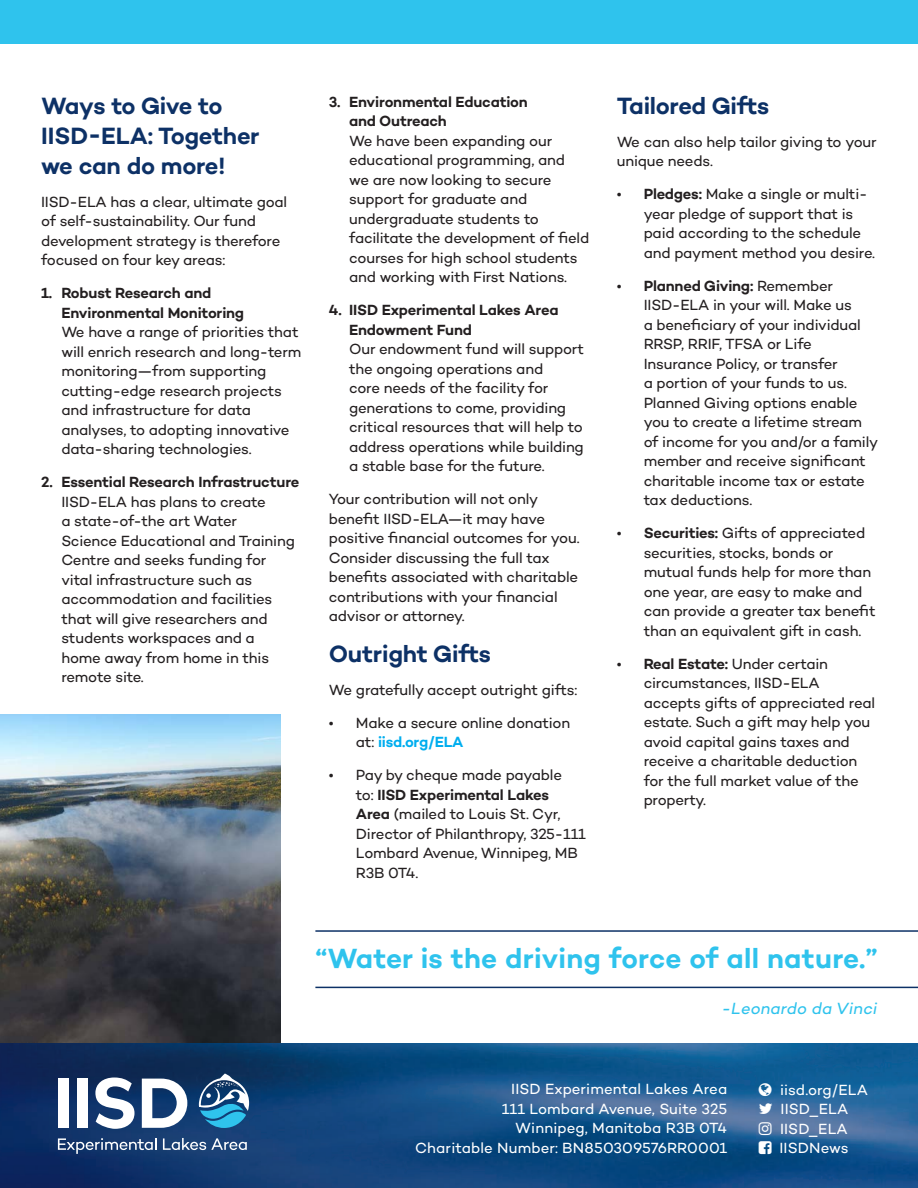
<style>
.page{position:relative;width:918px;height:1188px;background:#fff}
.page>*{position:absolute;margin:0;border:0;box-sizing:border-box;transform-origin:0 0}
.t1{font:600 28.35px "Campton";letter-spacing:.005em;color:#2fc3ed}
.body{font:600 24px/30px "Campton";letter-spacing:-.015em;color:#0d3166}
.t2{font:italic 16.5px "Campton";letter-spacing:.01em;color:#2fc3ed}
.body-2{font:15px/19.5px "Campton";letter-spacing:-.015em;color:#231f20}
.body-3{font:600 15px/19.5px "Campton";letter-spacing:-.015em;color:#231f20}
.t3{font:15px "Campton";letter-spacing:.01em;color:#fff}
.s1{font-weight:600;color:#00aeef}
.s2{font-weight:600}
</style>
<div class="page">
<img style="left:0;top:715px;width:281px;height:328px">
<img style="left:0;top:1043px;width:918px;height:145px">
<hr style="left:315px;top:930px;width:603px;height:2px;background:#0d3166">
<hr style="left:315px;top:987px;width:603px;height:1px;background:#0d3166">
<svg style="left:199px;top:1074px;width:50px;height:54px;background:#3f7aa2"></svg>
<svg style="left:95px;top:1078px;width:40px;height:51px"></svg>
<div style="left:58px;top:1079px;width:10px;height:49px;background:#fff"></div>
<div style="left:77px;top:1079px;width:11px;height:49px;background:#fff"></div>
<svg style="left:142px;top:1079px;width:45px;height:49px"></svg>
<svg style="left:58px;top:1138px;width:98px;height:16px;background:#48638c"></svg>
<svg style="left:163px;top:1138px;width:84px;height:12px"></svg>
<div style="left:0;top:0;width:918px;height:43px;background:#2fc3ed"></div>
<svg style="left:759px;top:1083px;width:13px;height:13px"></svg>
<svg style="left:759px;top:1104px;width:13px;height:10px"></svg>
<svg style="left:759px;top:1122px;width:13px;height:13px"></svg>
<svg style="left:759px;top:1142px;width:13px;height:12px"></svg>
<p class="body" style="left:41px;top:90px;width:220px">Ways to Give to<br>IISD-ELA: Together we can do more!</p>
<p class="body-2" style="left:41px;top:192px;width:248px">IISD-ELA has a clear, ultimate goal of self-sustainability. Our fund development strategy is therefore focused on four key areas:</p>
<p class="body-3" style="left:61px;top:283px;width:184px;text-indent:-20px">1. Robust Research and<br>Environmental Monitoring</p>
<p class="body-2" style="left:61px;top:322px;width:242px">We have a range of priorities that will enrich research and long-term monitoring—from supporting cutting-edge research projects and infrastructure for data analyses, to adopting innovative data-sharing technologies.</p>
<p class="body-3" style="left:41px;top:472px;width:260px">2. Essential Research Infrastructure</p>
<p class="body-2" style="left:61px;top:492px;width:235px">IISD-ELA has plans to create<br>a state-of-the art Water<br>Science Educational and Training<br>Centre and seeks funding for vital infrastructure such as accommodation and facilities that will give researchers and students workspaces and a home away from home in this remote site.</p>
<p class="body-3" style="left:349px;top:92px;width:180px;text-indent:-20px">3. Environmental Education and Outreach</p>
<p class="body-2" style="left:349px;top:131px;width:242px">We have been expanding our educational programming, and<br>we are now looking to secure support for graduate and undergraduate students to facilitate the development of field courses for high school students and working with First Nations.</p>
<p class="body-3" style="left:349px;top:300px;width:211px;text-indent:-20px">4. IISD Experimental Lakes Area<br>Endowment Fund</p>
<p class="body-2" style="left:349px;top:339px;width:236px">Our endowment fund will support the ongoing operations and<br>core needs of the facility for generations to come, providing critical resources that will help to address operations while building a stable base for the future.</p>
<p class="body-2" style="left:329px;top:489px;width:252px">Your contribution will not only benefit IISD-ELA—it may have positive financial outcomes for you.<br>Consider discussing the full tax benefits associated with charitable contributions with your financial advisor or attorney.</p>
<p class="body" style="left:329px;top:638px;width:163px">Outright Gifts</p>
<p class="body-2" style="left:329px;top:680px;width:250px">We gratefully accept outright gifts:</p>
<p class="body-2" style="left:356px;top:713px;width:216px;text-indent:-27px">• Make a secure online donation at: <span class="s1">iisd.org/ELA</span></p>
<p class="body-2" style="left:356px;top:765px;width:231px;text-indent:-27px">• Pay by cheque made payable<br>to: <span class="s2">IISD Experimental Lakes<br>Area</span> (mailed to Louis St. Cyr,<br>Director of Philanthropy, 325-111<br>Lombard Avenue, Winnipeg, MB<br>R3B 0T4.</p>
<p class="body" style="left:617px;top:90px;width:154px">Tailored Gifts</p>
<p class="body-2" style="left:617px;top:132px;width:262px">We can also help tailor giving to your unique needs.</p>
<p class="body-2" style="left:644px;top:184px;width:233px;text-indent:-27px">• <span class="s2">Pledges:</span> Make a single or multi&shy;year pledge of support that is paid according to the schedule and payment method you desire.</p>
<p class="body-2" style="left:644px;top:276px;width:236px;text-indent:-27px">• <span class="s2">Planned Giving:</span> Remember<br>IISD-ELA in your will. Make us<br>a beneficiary of your individual<br>RRSP, RRIF, TFSA or Life<br>Insurance Policy, or transfer<br>a portion of your funds to us.<br>Planned Giving options enable you to create a lifetime stream of income for you and/or a family member and receive significant charitable income tax or estate tax deductions.</p>
<p class="body-2" style="left:644px;top:523px;width:233px;text-indent:-27px">• <span class="s2">Securities:</span> Gifts of appreciated securities, stocks, bonds or mutual funds help for more than one year, are easy to make and can provide a greater tax benefit than an equivalent gift in cash.</p>
<p class="body-2" style="left:644px;top:654px;width:233px;text-indent:-27px">• <span class="s2">Real Estate:</span> Under certain circumstances, IISD-ELA accepts gifts of appreciated real estate. Such a gift may help you avoid capital gains taxes and receive a charitable deduction for the full market value of the property.</p>
<p class="t1" style="left:315px;top:940px;width:564px">“Water is the driving force of all nature.”</p>
<p class="t2" style="left:722px;top:998px;width:157px">-Leonardo da Vinci</p>
<p class="t3" style="left:511px;top:1080px;width:218px">IISD Experimental Lakes Area</p>
<p class="t3" style="left:502px;top:1099px;width:227px">111 Lombard Avenue, Suite 325</p>
<p class="t3" style="left:515px;top:1119px;width:214px">Winnipeg, Manitoba R3B 0T4</p>
<p class="t3" style="left:415px;top:1138px;width:314px">Charitable Number: BN850309576RR0001</p>
<p class="t3" style="left:780px;top:1080px;width:89px">iisd.org/ELA</p>
<p class="t3" style="left:781px;top:1100px;width:69px">IISD_ELA</p>
<p class="t3" style="left:780px;top:1119px;width:69px">IISD_ELA</p>
<p class="t3" style="left:780px;top:1139px;width:71px">IISDNews</p>
</div>
